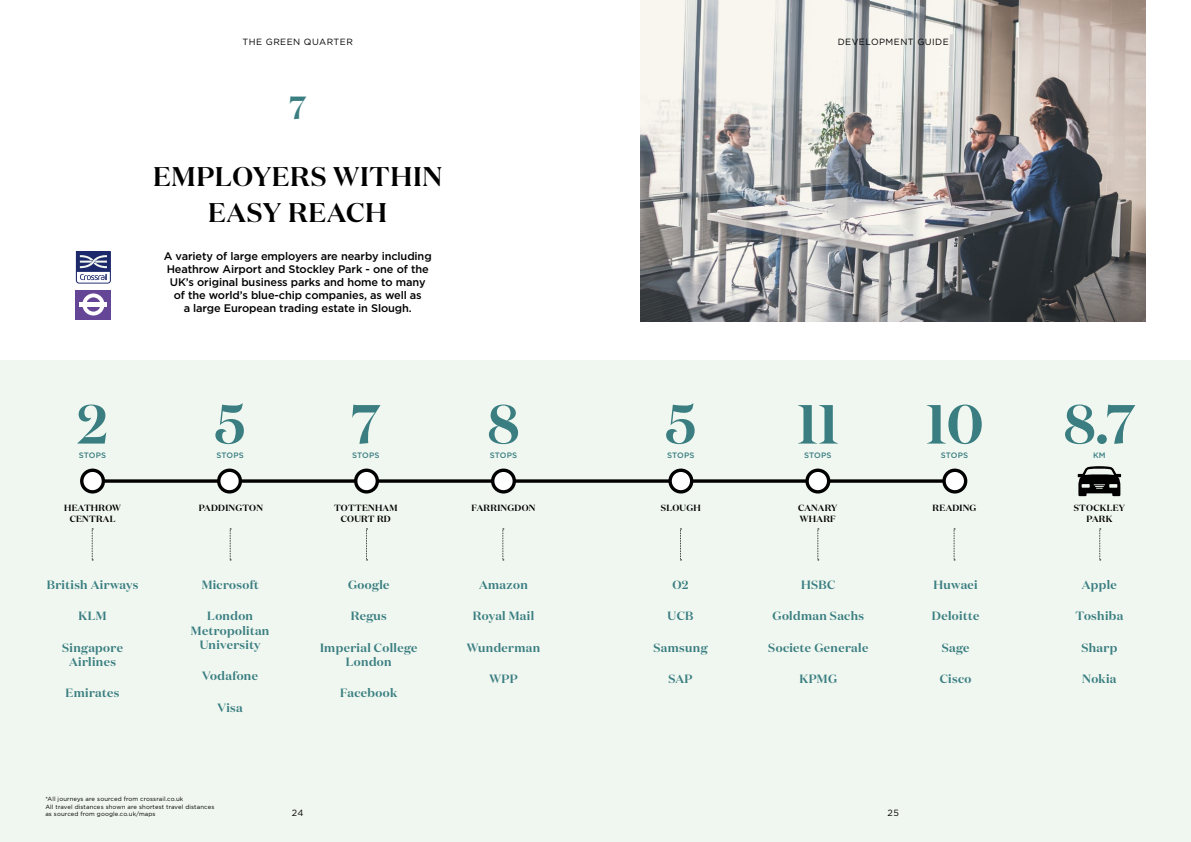
<style>
.page{position:relative;width:1191px;height:842px;background:#fff}
.page>*{position:absolute;margin:0;border:0;box-sizing:border-box;transform-origin:0 0}
.TGQ___Header_40pt{font:600 55px "Domaine Display";color:#3a7e81}
.t1{font:600 32px "Domaine Display";color:#3a7e81}
.t2{font:600 27px/36px "Domaine Display";letter-spacing:.025em;color:#000;text-align:center}
.t3{font:600 12px/14.4px "Domaine Display";letter-spacing:.03em;color:#3a7e81;text-align:center}
.TGQ___Intro_12pt{font:500 11px/13px "Gotham";letter-spacing:-.01em;color:#000;text-align:center}
.t4{font:600 9px/11px "Domaine Display";letter-spacing:.03em;color:#000;text-align:center}
.t5{font:9px "Gotham";letter-spacing:.05em;color:#000}
.TGQ___Notes_Caveats{font:500 7.9px "Gotham";letter-spacing:.025em;color:#3a7e81}
.TGQ___Notes_Caveats-2{font:6px/7.2px "Gotham";letter-spacing:.02em;color:#000}
</style>
<div class="page">
<div style="left:0;top:360px;width:1191px;height:482px;background:#f0f7f0"></div>
<svg style="left:105px;top:479px;width:837px;height:4px"></svg>
<div style="left:82px;top:470px;width:21px;height:22px;background:#fff;border-radius:50%"></div>
<div style="left:80px;top:469px;width:25px;height:24px;border:3px solid #000;border-radius:50%"></div>
<div style="left:219px;top:470px;width:21px;height:22px;background:#fff;border-radius:50%"></div>
<div style="left:217px;top:469px;width:25px;height:24px;border:3px solid #000;border-radius:50%"></div>
<div style="left:356px;top:470px;width:21px;height:22px;background:#fff;border-radius:50%"></div>
<div style="left:354px;top:469px;width:25px;height:24px;border:3px solid #000;border-radius:50%"></div>
<svg style="left:944px;top:470px;width:21px;height:22px"></svg>
<div style="left:942px;top:469px;width:25px;height:24px;border:3px solid #000;border-radius:50%"></div>
<svg style="left:670px;top:470px;width:21px;height:22px"></svg>
<div style="left:668px;top:469px;width:25px;height:24px;border:3px solid #000;border-radius:50%"></div>
<svg style="left:807px;top:470px;width:21px;height:22px"></svg>
<div style="left:805px;top:469px;width:25px;height:24px;border:3px solid #000;border-radius:50%"></div>
<div style="left:493px;top:470px;width:21px;height:22px;background:#fff;border-radius:50%"></div>
<div style="left:491px;top:469px;width:25px;height:24px;border:3px solid #000;border-radius:50%"></div>
<svg style="left:76px;top:251px;width:35px;height:33px"></svg>
<svg style="left:92px;top:528px;width:1px;height:32px"></svg>
<svg style="left:230px;top:528px;width:1px;height:32px"></svg>
<svg style="left:366px;top:528px;width:1px;height:32px"></svg>
<svg style="left:502px;top:528px;width:2px;height:32px"></svg>
<svg style="left:680px;top:528px;width:1px;height:32px"></svg>
<svg style="left:817px;top:528px;width:2px;height:32px"></svg>
<svg style="left:953px;top:528px;width:2px;height:32px"></svg>
<svg style="left:1099px;top:528px;width:1px;height:32px"></svg>
<svg style="left:1077px;top:466px;width:44px;height:30px"></svg>
<img style="left:641px;top:0;width:504px;height:321px">
<div style="left:76px;top:289px;width:35px;height:30px;background:#654595"></div>
<svg style="left:82px;top:293px;width:22px;height:22px"></svg>
<div style="left:80px;top:302px;width:27px;height:5px;background:#fff"></div>
<p class="t5" style="left:243px;top:37px;width:112px">THE GREEN QUARTER</p>
<p class="t5" style="left:837px;top:37px;width:112px">DEVELOPMENT GUIDE</p>
<p class="t1" style="left:289px;top:88px;width:18px">7</p>
<p class="t2" style="left:153px;top:158px;width:290px">EMPLOYERS WITHIN<br>EASY REACH</p>
<p class="TGQ___Intro_12pt" style="left:164px;top:250px;width:269px">A variety of large employers are nearby including Heathrow Airport and Stockley Park - one of the UK’s original business parks and home to many of the world’s blue-chip companies, as well as<br>a large European trading estate in Slough.</p>
<p class="TGQ___Header_40pt" style="left:77px;top:389px;width:32px">2</p>
<p class="TGQ___Header_40pt" style="left:215px;top:389px;width:32px">5</p>
<p class="TGQ___Header_40pt" style="left:351px;top:389px;width:30px">7</p>
<p class="TGQ___Header_40pt" style="left:488px;top:389px;width:33px">8</p>
<p class="TGQ___Header_40pt" style="left:665px;top:389px;width:32px">5</p>
<p class="TGQ___Header_40pt" style="left:797px;top:389px;width:44px">11</p>
<p class="TGQ___Header_40pt" style="left:925px;top:389px;width:59px">10</p>
<p class="TGQ___Header_40pt" style="left:1063px;top:389px;width:73px">8.7</p>
<p class="TGQ___Notes_Caveats" style="left:79px;top:451px;width:29px">STOPS</p>
<p class="TGQ___Notes_Caveats" style="left:216px;top:451px;width:29px">STOPS</p>
<p class="TGQ___Notes_Caveats" style="left:352px;top:451px;width:29px">STOPS</p>
<p class="TGQ___Notes_Caveats" style="left:490px;top:451px;width:29px">STOPS</p>
<p class="TGQ___Notes_Caveats" style="left:667px;top:451px;width:29px">STOPS</p>
<p class="TGQ___Notes_Caveats" style="left:804px;top:451px;width:29px">STOPS</p>
<p class="TGQ___Notes_Caveats" style="left:940px;top:451px;width:29px">STOPS</p>
<p class="TGQ___Notes_Caveats" style="left:1093px;top:451px;width:14px">KM</p>
<p class="t4" style="left:64px;top:502px;width:58px">HEATHROW<br>CENTRAL</p>
<p class="t3" style="left:47px;top:577px;width:93px">British Airways</p>
<p class="t3" style="left:79px;top:608px;width:29px">KLM</p>
<p class="t3" style="left:62px;top:640px;width:62px">Singapore<br>Airlines</p>
<p class="t3" style="left:66px;top:686px;width:55px">Emirates</p>
<p class="t4" style="left:199px;top:502px;width:66px">PADDINGTON</p>
<p class="t4" style="left:334px;top:502px;width:65px">TOTTENHAM</p>
<p class="t4" style="left:341px;top:513px;width:51px">COURT RD</p>
<p class="t3" style="left:202px;top:577px;width:58px">Microsoft</p>
<p class="t3" style="left:191px;top:608px;width:80px">London<br>Metropolitan<br>University</p>
<p class="t3" style="left:202px;top:669px;width:57px">Vodafone</p>
<p class="t3" style="left:217px;top:700px;width:27px">Visa</p>
<p class="t3" style="left:348px;top:577px;width:43px">Google</p>
<p class="t3" style="left:351px;top:608px;width:38px">Regus</p>
<p class="t3" style="left:320px;top:640px;width:99px">Imperial College<br>London</p>
<p class="t3" style="left:340px;top:686px;width:58px">Facebook</p>
<p class="t4" style="left:471px;top:502px;width:65px">FARRINGDON</p>
<p class="t4" style="left:661px;top:502px;width:41px">SLOUGH</p>
<p class="t4" style="left:798px;top:502px;width:41px;text-align:left">CANARY<br>WHARF</p>
<p class="t4" style="left:1073px;top:502px;width:53px">STOCKLEY<br>PARK</p>
<p class="t4" style="left:932px;top:502px;width:45px">READING</p>
<p class="t3" style="left:479px;top:577px;width:50px">Amazon</p>
<p class="t3" style="left:473px;top:608px;width:63px">Royal Mail</p>
<p class="t3" style="left:467px;top:640px;width:75px">Wunderman</p>
<p class="t3" style="left:489px;top:671px;width:30px">WPP</p>
<p class="t3" style="left:672px;top:577px;width:18px">O2</p>
<p class="t3" style="left:667px;top:608px;width:27px">UCB</p>
<p class="t3" style="left:653px;top:640px;width:56px">Samsung</p>
<p class="t3" style="left:668px;top:671px;width:26px">SAP</p>
<p class="t3" style="left:801px;top:577px;width:36px">HSBC</p>
<p class="t3" style="left:772px;top:608px;width:93px">Goldman Sachs</p>
<p class="t3" style="left:768px;top:640px;width:102px">Societe Generale</p>
<p class="t3" style="left:799px;top:671px;width:39px">KPMG</p>
<p class="t3" style="left:933px;top:577px;width:46px">Huwaei</p>
<p class="t3" style="left:932px;top:608px;width:49px">Deloitte</p>
<p class="t3" style="left:941px;top:640px;width:29px">Sage</p>
<p class="t3" style="left:939px;top:671px;width:33px">Cisco</p>
<p class="t3" style="left:1082px;top:577px;width:36px">Apple</p>
<p class="t3" style="left:1075px;top:608px;width:49px">Toshiba</p>
<p class="t3" style="left:1081px;top:640px;width:37px">Sharp</p>
<p class="t3" style="left:1082px;top:671px;width:36px">Nokia</p>
<p class="TGQ___Notes_Caveats-2" style="left:45px;top:795px;width:139px">*All journeys are sourced from crossrail.co.uk</p>
<p class="TGQ___Notes_Caveats-2" style="left:45px;top:803px;width:170px">All travel distances shown are shortest travel distances as sourced from google.co.uk/maps</p>
<p class="t5" style="left:292px;top:808px;width:13px">24</p>
<p class="t5" style="left:887px;top:808px;width:13px">25</p>
</div>
